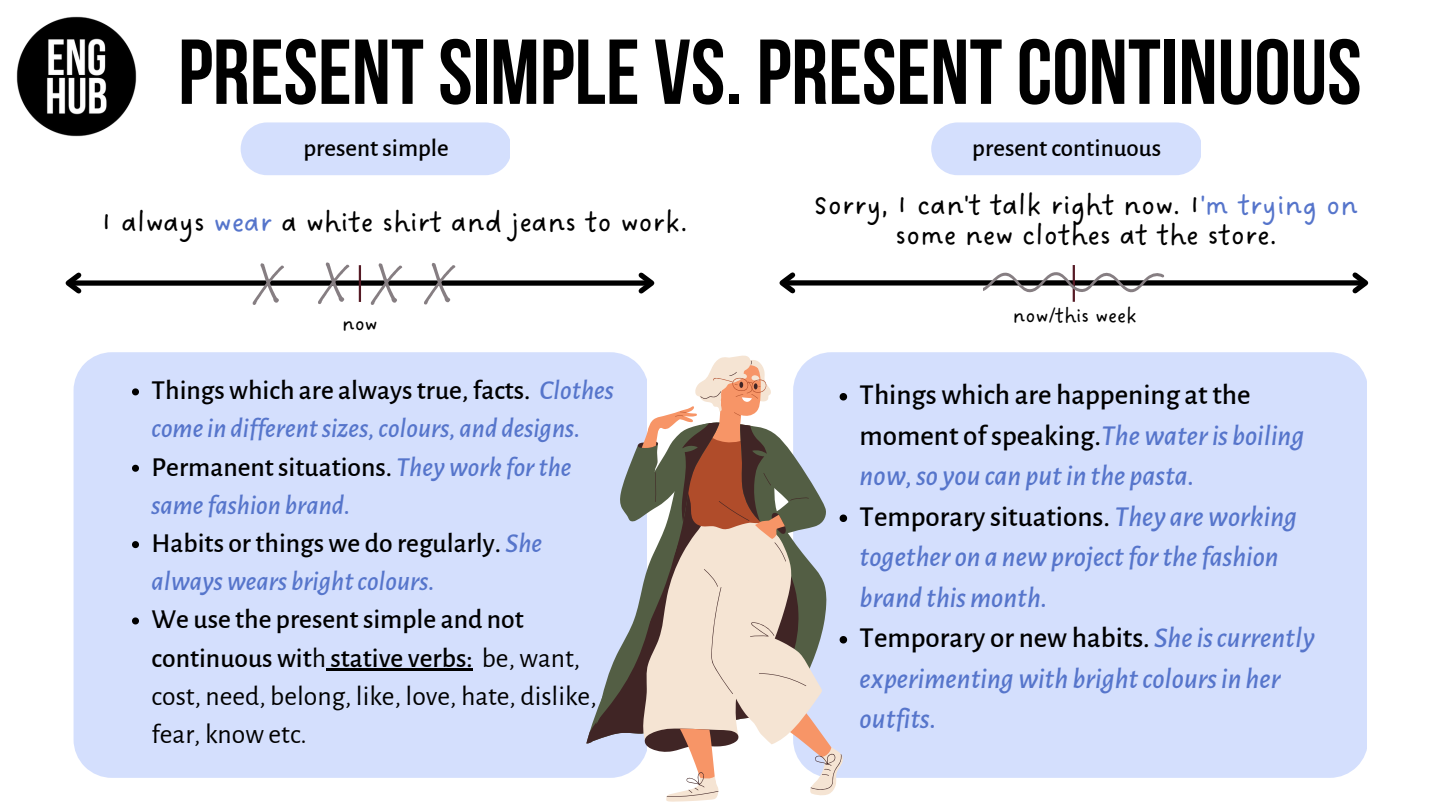
<style>
.page{position:relative;width:1440px;height:810px;background:#fff}
.page>*{position:absolute;margin:0;border:0;box-sizing:border-box;transform-origin:0 0}
.t1{font:91.9px "Bebas Neue Cyrillic";color:#000}
.t2{font:30.1px/30px "DO Sans Regular";color:#000;text-align:center}
.t3{font:italic 500 29px/40.5px "Alegreya Sans";color:#5675cb}
.t4{font:italic 500 27.6px/38.2px "Alegreya Sans";color:#5675cb}
.t5{font:27.6px/38.2px "Alegreya Sans";color:#000}
.t6{font:500 25px "Alegreya Sans";color:#000}
.t7{font:21.4px "DO Sans Regular";color:#000}
.s1{color:#5675cb}
.s2{font-style:normal;color:#000}
.s3{font-weight:500}
</style>
<div class="page">
<img style="left:16px;top:16px;width:121px;height:121px">
<div style="left:68px;top:280px;width:584px;height:6px;background:#000"></div>
<svg style="left:65px;top:272px;width:21px;height:22px"></svg>
<svg style="left:634px;top:272px;width:21px;height:22px"></svg>
<hr style="left:359px;top:265px;width:2px;height:37px;background:#551a25">
<svg style="left:253px;top:263px;width:31px;height:42px"></svg>
<div style="left:782px;top:280px;width:584px;height:6px;background:#000"></div>
<svg style="left:779px;top:272px;width:21px;height:22px"></svg>
<svg style="left:1348px;top:272px;width:21px;height:22px"></svg>
<hr style="left:1073px;top:265px;width:2px;height:37px;background:#551a25">
<svg style="left:984px;top:268px;width:180px;height:27px"></svg>
<div style="left:241px;top:122px;width:269px;height:53px;background:#d4dffd"></div>
<div style="left:931px;top:122px;width:270px;height:53px;background:#d4dffd"></div>
<svg style="left:318px;top:262px;width:31px;height:42px"></svg>
<svg style="left:371px;top:263px;width:31px;height:42px"></svg>
<svg style="left:424px;top:263px;width:31px;height:42px"></svg>
<div style="left:74px;top:352px;width:550px;height:425px;background:#d4dffd"></div>
<div style="left:818px;top:352px;width:548px;height:425px;background:#d4dffd"></div>
<svg style="left:132px;top:388px;width:7px;height:7px"></svg>
<svg style="left:132px;top:465px;width:7px;height:7px"></svg>
<svg style="left:132px;top:541px;width:7px;height:7px"></svg>
<svg style="left:132px;top:617px;width:7px;height:7px"></svg>
<hr style="left:326px;top:668px;width:147px;height:2px;background:#000">
<svg style="left:586px;top:355px;width:261px;height:447px"></svg>
<h1 class="t1" style="left:178px;top:35px;width:1185px">PRESENTSIMPLE VS. PRESENTCONTINUOUS</h1>
<p class="t6" style="left:303px;top:136px;width:147px">present simple</p>
<p class="t6" style="left:972px;top:136px;width:190px">present continuous</p>
<p class="t2" style="left:814px;top:192px;width:546px">Sorry, I can't talk right now. I<span class="s1">'m trying on </span>some new clothes at the store.</p>
<p class="t2" style="left:101px;top:208px;width:588px">I always <span class="s1">wear</span> a white shirt and jeans to work.</p>
<p class="t7" style="left:342px;top:311px;width:37px">now</p>
<p class="t4" style="left:152px;top:372px;width:464px"><span class="s2">Things which are always true, facts.</span> Clothes comein differentsizes,colours, and designs.<br><span class="s2">Permanent situations.</span> Theywork forthe samefashion brand.<br><span class="s2">Habits or things we do regularly.</span> She alwayswears brightcolours.</p>
<p class="t5" style="left:152px;top:601px;width:447px"><span class="s3">We use the present simple and not continuous wit</span>h <span class="s3">stative verbs:</span> be, want, cost, need, belong, like, love, hate, dislike, fear, know etc.</p>
<p class="t7" style="left:1013px;top:303px;width:126px">now/this week</p>
<p class="t3" style="left:860px;top:375px;width:457px"><span class="s2">Things which are happening at the moment of speaking.</span>Thewateris boiling now,so you can putin the pasta.<br><span class="s2">Temporary situations.</span> They areworking together on a newprojectforthefashion brand thismonth.<br><span class="s2">Temporary or new habits.</span> Sheiscurrently experimentingwith brightcoloursin her outfits.</p>
</div>
